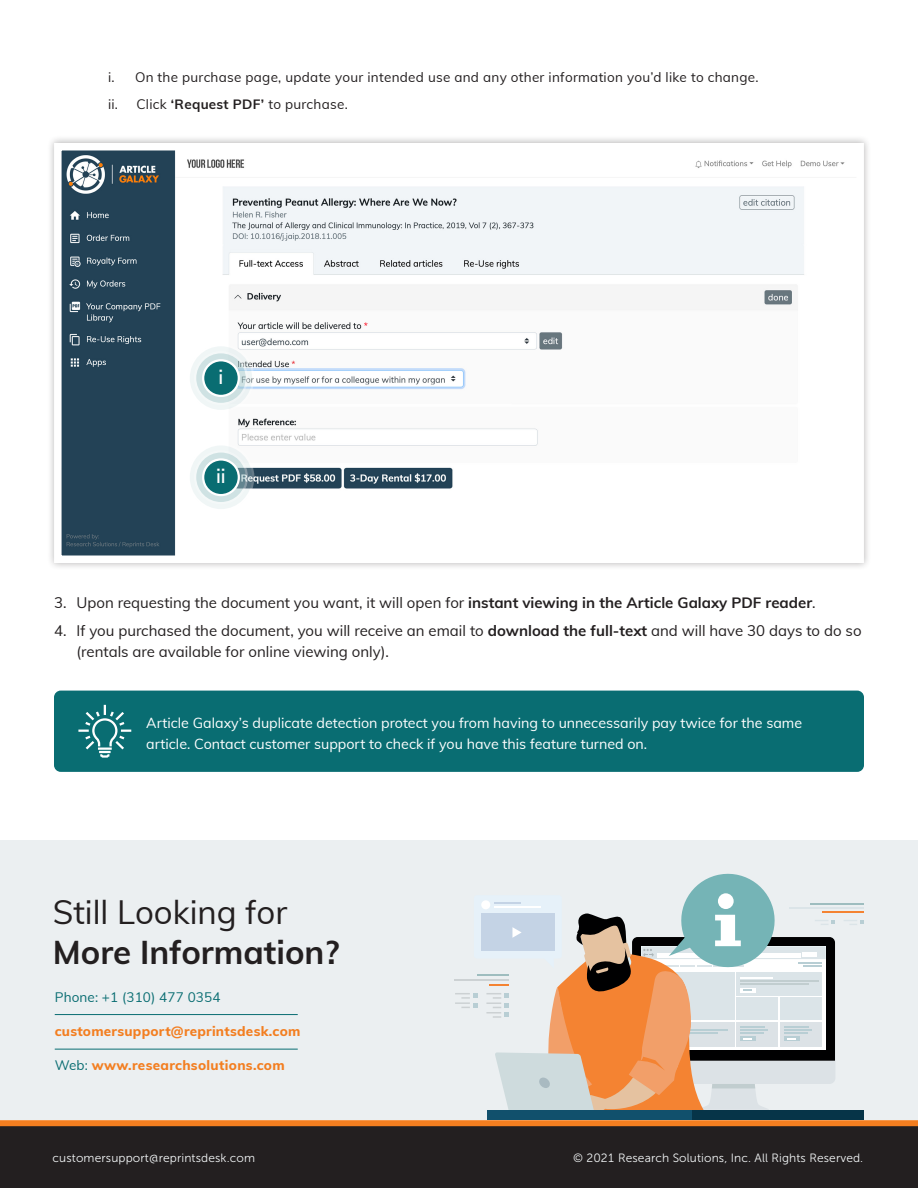
<style>
.page{position:relative;width:918px;height:1188px;background:#fff}
.page>*{position:absolute;margin:0;border:0;box-sizing:border-box;transform-origin:0 0}
.t1{font:700 33px "Muli";color:#231f20}
.t2{font:33px "Muli";color:#231f20}
.t3{font:600 19.5px "Muli";color:#fff}
.t4{font:15px/21px "Muli";color:#231f20}
.t5{font:14.25px/21px "Muli";color:#fff}
.t6{font:13.5px/27px "Muli";letter-spacing:.02em;color:#231f20}
.t7{font:800 13.5px "Muli";letter-spacing:.02em;color:#f37e20}
.t8{font:13.5px "Muli";letter-spacing:.01em;color:#096d72}
.t9{font:12px "Museo Sans 300";letter-spacing:.01em;color:#f2f5f6}
.s1{font-weight:700}
.s2{font-weight:400;color:#096d72}
</style>
<div class="page">
<svg style="left:0;top:1120px;width:918px;height:68px;background:#362820"></svg>
<div style="left:0;top:840px;width:918px;height:280px;background:#ebeff1"></div>
<div style="left:54px;top:691px;width:810px;height:81px;background:#096d72;border-radius:7px"></div>
<div style="left:46px;top:135px;width:825px;height:436px;background:#f8f8f8"></div>
<svg style="left:51px;top:139px;width:816px;height:427px"></svg>
<svg style="left:455px;top:993px;width:22px;height:15px"></svg>
<hr style="left:477px;top:974px;width:32px;height:2px;background:#9ebdbf">
<hr style="left:454px;top:979px;width:55px;height:2px;background:#ccd1d3">
<div style="left:474px;top:895px;width:88px;height:64px;background:#e6f1f9;border-radius:3px"></div>
<div style="left:481px;top:900px;width:9px;height:9px;background:#fff;border-radius:50%"></div>
<div style="left:481px;top:914px;width:73px;height:37px;background:#c4d3e5"></div>
<svg style="left:844px;top:920px;width:20px;height:5px"></svg>
<svg style="left:486px;top:874px;width:349px;height:236px"></svg>
<hr style="left:811px;top:903px;width:53px;height:1px;background:#9ebdbf">
<hr style="left:790px;top:907px;width:74px;height:2px;background:#dbe4e8">
<hr style="left:822px;top:912px;width:42px;height:1px;background:#f48332">
<div style="left:683px;top:1110px;width:181px;height:10px;background:#063448"></div>
<div style="left:487px;top:1110px;width:205px;height:10px;background:#11506c"></div>
<hr style="left:55px;top:1014px;width:243px;height:1px;background:#096d72">
<hr style="left:55px;top:1049px;width:243px;height:1px;background:#096d72">
<svg style="left:189px;top:444px;width:64px;height:66px"></svg>
<div style="left:188px;top:443px;width:66px;height:68px;border:2px solid #fff;border-radius:50%"></div>
<svg style="left:195px;top:451px;width:52px;height:52px"></svg>
<div style="left:194px;top:450px;width:54px;height:54px;border:2px solid #fff;border-radius:50%"></div>
<div style="left:203px;top:459px;width:36px;height:36px;background:#096d72;border-radius:50%"></div>
<div style="left:202px;top:458px;width:38px;height:38px;border:2px solid #fff;border-radius:50%"></div>
<svg style="left:189px;top:345px;width:64px;height:66px"></svg>
<div style="left:188px;top:344px;width:66px;height:68px;border:2px solid #fff;border-radius:50%"></div>
<svg style="left:195px;top:352px;width:52px;height:52px"></svg>
<div style="left:194px;top:351px;width:54px;height:54px;border:2px solid #fff;border-radius:50%"></div>
<div style="left:203px;top:360px;width:36px;height:36px;background:#096d72;border-radius:50%"></div>
<div style="left:202px;top:359px;width:38px;height:38px;border:2px solid #fff;border-radius:50%"></div>
<svg style="left:78px;top:705px;width:53px;height:53px"></svg>
<p class="t6" style="left:108px;top:63px;width:652px">i. On the purchase page, update your intended use and any other information you’d like to change. ii. Click <span class="s1">‘Request PDF’</span> to purchase.</p>
<h2 class="t3" style="left:219px;top:363px;width:6px">i</h2>
<h2 class="t3" style="left:216px;top:462px;width:11px">ii</h2>
<p class="t4" style="left:54px;top:591px;width:763px">3. Upon requesting the document you want, it will open for <span class="s1">instant viewing in the Article Galaxy PDF reader</span>.</p>
<p class="t4" style="left:76px;top:619px;width:787px;text-indent:-22px">4. If you purchased the document, you will receive an email to <span class="s1">download the full-text</span> and will have 30 days to do so (rentals are available for online viewing only).</p>
<p class="t5" style="left:146px;top:712px;width:657px">Article Galaxy’s duplicate detection protect you from having to unnecessarily pay twice for the same article. Contact customer support to check if you have this feature turned on.</p>
<h1 class="t2" style="left:53px;top:888px;width:236px">Still Looking for</h1>
<h1 class="t1" style="left:53px;top:928px;width:288px">More Information?</h1>
<p class="t8" style="left:55px;top:988px;width:167px">Phone: +1 (310) 477 0354</p>
<p class="t7" style="left:55px;top:1021px;width:247px">customersupport@reprintsdesk.com</p>
<p class="t7" style="left:55px;top:1055px;width:232px"><span class="s2">Web:</span> www.researchsolutions.com</p>
<p class="t9" style="left:53px;top:1152px;width:204px">customersupport@reprintsdesk.com</p>
<p class="t9" style="left:573px;top:1152px;width:292px">© 2021 Research Solutions, Inc. All Rights Reserved.</p>
</div>
